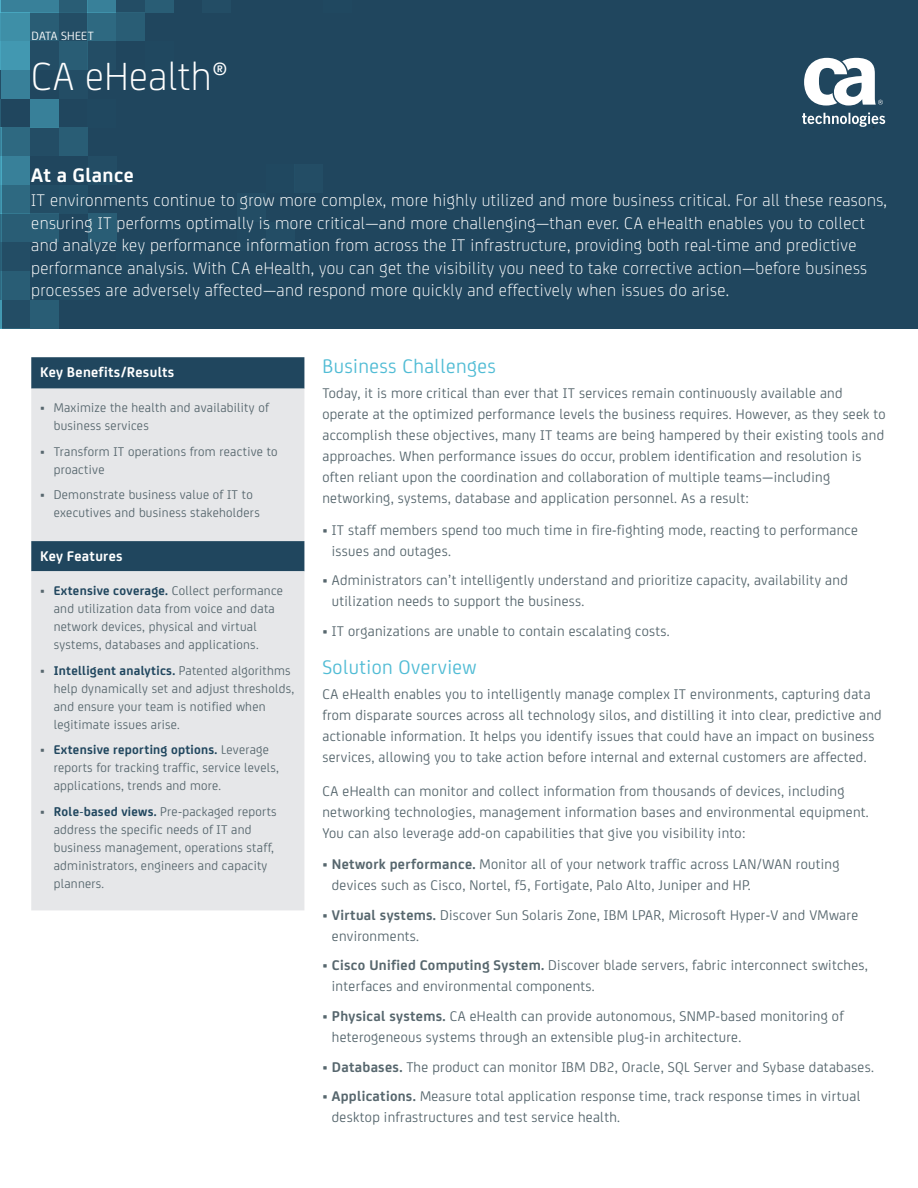
<style>
.page{position:relative;width:918px;height:1188px;background:#fff}
.page>*{position:absolute;margin:0;border:0;box-sizing:border-box;transform-origin:0 0}
.t1{font:300 42px "CA Sans";letter-spacing:.01em;color:#fff}
.Body_head{font:21px "CA Sans";letter-spacing:.02em;color:#51bcd5}
.At_a_Glance_header{font:700 21px "CA Sans";letter-spacing:.02em;color:#fff}
.At_a_Glance_Text{font:300 18px/22.5px "CA Sans";letter-spacing:.02em;color:#fff}
.Body{font:15px/21px "CA Sans";letter-spacing:.02em;color:#57676e}
.Table_Header{font:700 15px "CA Sans";letter-spacing:.02em;color:#fff}
.t2{font:13.5px/18px "CA Sans";letter-spacing:.02em;color:#57676e}
.Cover_Eyebrow_Topic{font:12.75px "CA Sans";letter-spacing:.02em;color:#fff}
.s1{font-weight:700;color:#20465e}
.s2{font-weight:700}
</style>
<div class="page">
<div style="left:0;top:0;width:918px;height:328px;background:#20465e"></div>
<hr style="left:0;top:127px;width:2px;height:29px;background:#51bcd5">
<hr style="left:0;top:156px;width:2px;height:29px;background:#51bcd5">
<hr style="left:0;top:185px;width:2px;height:29px;background:#51bcd5">
<hr style="left:0;top:214px;width:2px;height:28px;background:#51bcd5">
<hr style="left:0;top:242px;width:2px;height:29px;background:#51bcd5">
<hr style="left:0;top:271px;width:2px;height:29px;background:#51bcd5">
<hr style="left:0;top:300px;width:2px;height:28px;background:#51bcd5">
<div style="left:2px;top:127px;width:28px;height:29px;background:#2e6981"></div>
<div style="left:2px;top:156px;width:28px;height:29px;background:#388099"></div>
<div style="left:2px;top:185px;width:28px;height:29px;background:#2e6981"></div>
<div style="left:2px;top:214px;width:28px;height:28px;background:#295d75"></div>
<div style="left:2px;top:242px;width:28px;height:29px;background:#234d65"></div>
<div style="left:2px;top:271px;width:28px;height:29px;background:#295d75"></div>
<div style="left:2px;top:300px;width:28px;height:28px;background:#234d65"></div>
<div style="left:30px;top:127px;width:29px;height:29px;background:#234d65"></div>
<div style="left:59px;top:127px;width:29px;height:29px;background:#295d75"></div>
<div style="left:88px;top:156px;width:29px;height:29px;background:#234d65"></div>
<div style="left:30px;top:185px;width:29px;height:29px;background:#234d65"></div>
<div style="left:59px;top:185px;width:29px;height:29px;background:#234f67"></div>
<div style="left:30px;top:214px;width:29px;height:28px;background:#295d75"></div>
<div style="left:88px;top:214px;width:29px;height:28px;background:#295d75"></div>
<div style="left:30px;top:300px;width:29px;height:28px;background:#295d75"></div>
<div style="left:60px;top:271px;width:29px;height:29px;background:#234d65"></div>
<svg style="left:0;top:0;width:1px;height:127px"></svg>
<div style="left:1px;top:0;width:29px;height:12px;background:#388099"></div>
<div style="left:1px;top:12px;width:29px;height:29px;background:#3e8fa7"></div>
<div style="left:1px;top:41px;width:29px;height:29px;background:#4298b1"></div>
<div style="left:1px;top:70px;width:29px;height:29px;background:#388099"></div>
<div style="left:30px;top:99px;width:29px;height:28px;background:#388099"></div>
<div style="left:30px;top:0;width:29px;height:12px;background:#388099"></div>
<div style="left:30px;top:12px;width:29px;height:29px;background:#295d75"></div>
<div style="left:30px;top:41px;width:29px;height:29px;background:#234d65"></div>
<div style="left:59px;top:0;width:29px;height:12px;background:#295d75"></div>
<div style="left:59px;top:12px;width:29px;height:29px;background:#234d65"></div>
<div style="left:59px;top:41px;width:29px;height:29px;background:#295d75"></div>
<div style="left:59px;top:70px;width:29px;height:29px;background:#234d65"></div>
<div style="left:88px;top:0;width:28px;height:12px;background:#388099"></div>
<div style="left:88px;top:12px;width:28px;height:29px;background:#2e6981"></div>
<div style="left:88px;top:41px;width:28px;height:29px;background:#234d65"></div>
<div style="left:116px;top:0;width:29px;height:12px;background:#234d65"></div>
<div style="left:116px;top:12px;width:29px;height:29px;background:#295d75"></div>
<div style="left:145px;top:0;width:29px;height:12px;background:#295d75"></div>
<div style="left:203px;top:0;width:28px;height:12px;background:#234d65"></div>
<div style="left:237px;top:193px;width:29px;height:29px;background:#234d65"></div>
<div style="left:266px;top:222px;width:28px;height:29px;background:#234d65"></div>
<div style="left:294px;top:164px;width:29px;height:29px;background:#234d65"></div>
<svg style="left:802px;top:113px;width:83px;height:15px"></svg>
<svg style="left:804px;top:58px;width:79px;height:48px"></svg>
<div style="left:31px;top:357px;width:273px;height:32px;background:#20465e"></div>
<div style="left:31px;top:389px;width:273px;height:521px;background:#e6e7e9"></div>
<p class="Cover_Eyebrow_Topic" style="left:32px;top:27px;width:64px">DATA SHEET</p>
<p class="t1" style="left:31px;top:46px;width:198px">CA eHealth®</p>
<p class="At_a_Glance_header" style="left:31px;top:159px;width:104px">At a Glance</p>
<p class="At_a_Glance_Text" style="left:31px;top:188px;width:857px">IT environments continue to grow more complex, more highly utilized and more business critical. For all these reasons, ensuring IT performs optimally is more critical—and more challenging—than ever. CA eHealth enables you to collect and analyze key performance information from across the IT infrastructure, providing both real-time and predictive performance analysis. With CA eHealth, you can get the visibility you need to take corrective action—before business processes are adversely affected—and respond more quickly and effectively when issues do arise.</p>
<p class="Table_Header" style="left:40px;top:361px;width:136px">Key Benefits/Results</p>
<p class="t2" style="left:54px;top:398px;width:217px;text-indent:-13px">• Maximize the health and availability of business services</p>
<p class="t2" style="left:54px;top:442px;width:225px;text-indent:-13px">• Transform IT operations from reactive to proactive</p>
<p class="t2" style="left:54px;top:485px;width:207px;text-indent:-13px">• Demonstrate business value of IT to executives and business stakeholders</p>
<p class="Table_Header" style="left:40px;top:545px;width:84px">Key Features</p>
<p class="t2" style="left:54px;top:581px;width:231px;text-indent:-13px">• <span class="s1">Extensive coverage.</span> Collect performance and utilization data from voice and data network devices, physical and virtual systems, databases and applications.</p>
<p class="t2" style="left:54px;top:660px;width:242px;text-indent:-13px">• <span class="s1">Intelligent analytics.</span> Patented algorithms help dynamically set and adjust thresholds, and ensure your team is notified when legitimate issues arise.</p>
<p class="t2" style="left:54px;top:740px;width:227px;text-indent:-13px">• <span class="s1">Extensive reporting options.</span> Leverage reports for tracking traffic, service levels, applications, trends and more.</p>
<p class="t2" style="left:54px;top:801px;width:224px;text-indent:-13px">• <span class="s1">Role-based views.</span> Pre-packaged reports address the specific needs of IT and business management, operations staff, administrators, engineers and capacity planners.</p>
<p class="Body_head" style="left:322px;top:351px;width:175px">Business Challenges</p>
<p class="Body" style="left:322px;top:382px;width:565px">Today, it is more critical than ever that IT services remain continuously available and operate at the optimized performance levels the business requires. However, as they seek to accomplish these objectives, many IT teams are being hampered by their existing tools and approaches. When performance issues do occur, problem identification and resolution is often reliant upon the coordination and collaboration of multiple teams—including networking, systems, database and application personnel. As a result:</p>
<p class="Body" style="left:332px;top:518px;width:527px;text-indent:-9px">• IT staff members spend too much time in fire-fighting mode, reacting to performance issues and outages.</p>
<p class="Body" style="left:332px;top:569px;width:517px;text-indent:-9px">• Administrators can’t intelligently understand and prioritize capacity, availability and utilization needs to support the business.</p>
<p class="Body" style="left:322px;top:620px;width:349px">• IT organizations are unable to contain escalating costs.</p>
<p class="Body_head" style="left:322px;top:652px;width:156px">Solution Overview</p>
<p class="Body" style="left:322px;top:683px;width:561px">CA eHealth enables you to intelligently manage complex IT environments, capturing data from disparate sources across all technology silos, and distilling it into clear, predictive and actionable information. It helps you identify issues that could have an impact on business services, allowing you to take action before internal and external customers are affected.</p>
<p class="Body" style="left:322px;top:779px;width:548px">CA eHealth can monitor and collect information from thousands of devices, including networking technologies, management information bases and environmental equipment.<br>You can also leverage add-on capabilities that give you visibility into:</p>
<p class="Body" style="left:332px;top:853px;width:509px;text-indent:-9px">• <span class="s2">Network performance.</span> Monitor all of your network traffic across LAN/WAN routing devices such as Cisco, Nortel, f5, Fortigate, Palo Alto, Juniper and HP.</p>
<p class="Body" style="left:332px;top:903px;width:528px;text-indent:-9px">• <span class="s2">Virtual systems.</span> Discover Sun Solaris Zone, IBM LPAR, Microsoft Hyper-V and VMware environments.</p>
<p class="Body" style="left:332px;top:954px;width:537px;text-indent:-9px">• <span class="s2">Cisco Unified Computing System.</span> Discover blade servers, fabric interconnect switches, interfaces and environmental components.</p>
<p class="Body" style="left:332px;top:1005px;width:513px;text-indent:-9px">• <span class="s2">Physical systems.</span> CA eHealth can provide autonomous, SNMP-based monitoring of heterogeneous systems through an extensible plug-in architecture.</p>
<p class="Body" style="left:322px;top:1055px;width:553px">• <span class="s2">Databases.</span> The product can monitor IBM DB2, Oracle, SQL Server and Sybase databases.</p>
<p class="Body" style="left:332px;top:1085px;width:530px;text-indent:-9px">• <span class="s2">Applications.</span> Measure total application response time, track response times in virtual desktop infrastructures and test service health.</p>
</div>
